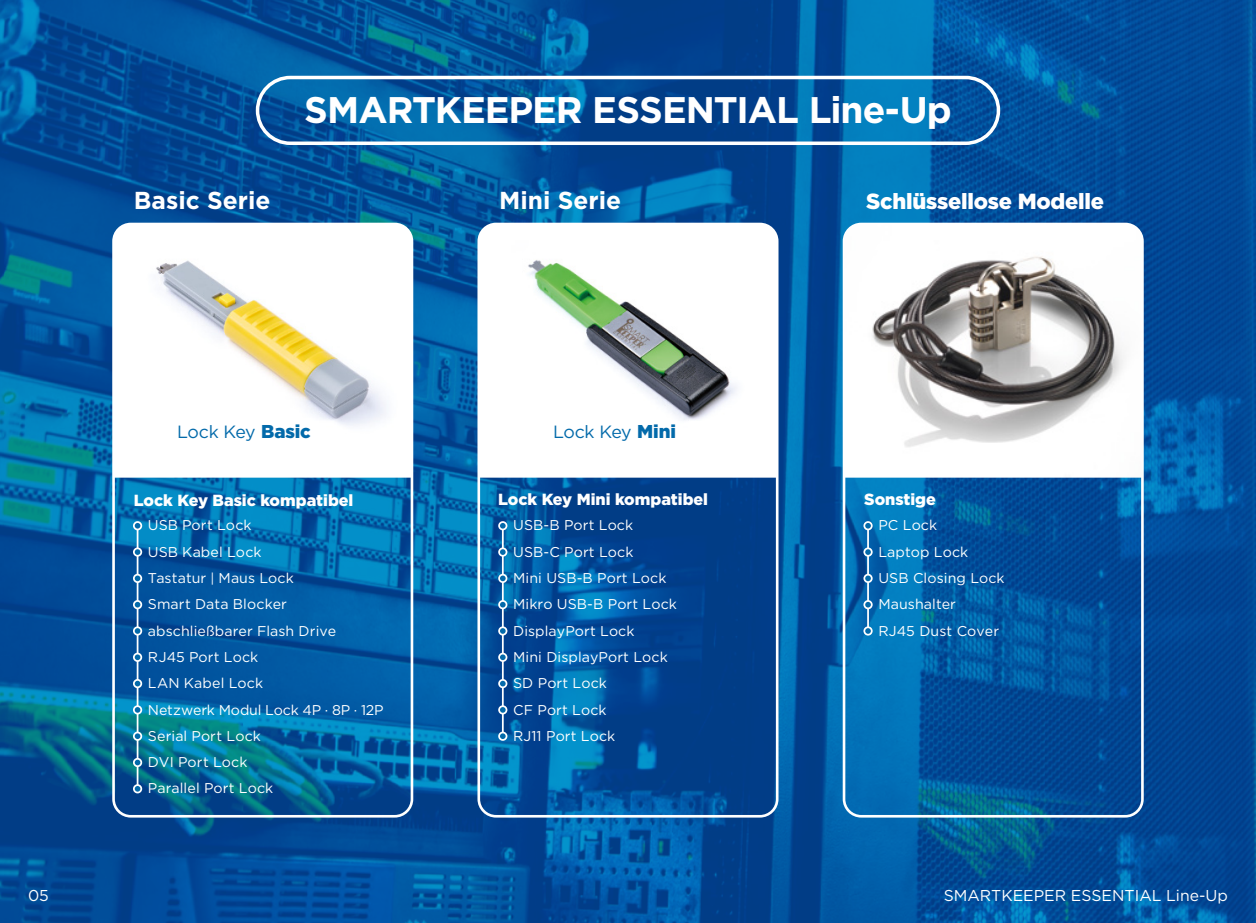
<style>
.page{position:relative;width:1256px;height:923px;background:#fff}
.page>*{position:absolute;margin:0;border:0;box-sizing:border-box;transform-origin:0 0}
.t1{font:700 36.93px "Gotham";letter-spacing:-.03em;color:#fff}
.t2{font:700 24.5px "Gotham";color:#fff}
.t3{font:900 21.88px "Gotham";letter-spacing:-.01em;color:#fff}
.t4{font:17.68px "Gotham";letter-spacing:-.03em;color:#036aaa}
.t5{font:900 16.1px "Gotham";color:#fff}
.t6{font:15.75px "Gotham";color:#fff}
.t7{font:14.17px/26.2px "Gotham";letter-spacing:.005em;color:#fff}
.s1{font-weight:900;font-size:18.55px}
.s2{font-size:13.12px}
</style>
<div class="page">
<img style="left:0;top:0;width:1255px;height:923px">
<div style="left:112px;top:223px;width:301px;height:594px;border:3px solid #fff;border-radius:17px"></div>
<img style="left:113px;top:224px;width:299px;height:253px">
<hr style="left:137px;top:527px;width:1px;height:262px;background:#fff">
<div style="left:134px;top:522px;width:7px;height:7px;background:#036aaa;border-radius:50%"></div>
<div style="left:133px;top:521px;width:9px;height:9px;border:2px solid #fff;border-radius:50%"></div>
<div style="left:134px;top:548px;width:7px;height:8px;background:#036aaa;border-radius:50%"></div>
<div style="left:133px;top:547px;width:9px;height:9px;border:2px solid #fff;border-radius:50%"></div>
<div style="left:134px;top:574px;width:7px;height:8px;background:#036aaa;border-radius:50%"></div>
<div style="left:133px;top:574px;width:9px;height:9px;border:2px solid #fff;border-radius:50%"></div>
<div style="left:134px;top:601px;width:7px;height:7px;background:#036aaa;border-radius:50%"></div>
<div style="left:133px;top:600px;width:9px;height:9px;border:2px solid #fff;border-radius:50%"></div>
<div style="left:134px;top:627px;width:7px;height:7px;background:#036aaa;border-radius:50%"></div>
<div style="left:133px;top:626px;width:9px;height:9px;border:2px solid #fff;border-radius:50%"></div>
<div style="left:134px;top:653px;width:7px;height:8px;background:#036aaa;border-radius:50%"></div>
<div style="left:133px;top:652px;width:9px;height:10px;border:2px solid #fff;border-radius:50%"></div>
<div style="left:134px;top:680px;width:7px;height:7px;background:#036aaa;border-radius:50%"></div>
<div style="left:133px;top:679px;width:9px;height:9px;border:2px solid #fff;border-radius:50%"></div>
<div style="left:134px;top:706px;width:7px;height:7px;background:#036aaa;border-radius:50%"></div>
<div style="left:133px;top:705px;width:9px;height:9px;border:2px solid #fff;border-radius:50%"></div>
<div style="left:134px;top:732px;width:7px;height:8px;background:#036aaa;border-radius:50%"></div>
<div style="left:133px;top:731px;width:9px;height:10px;border:2px solid #fff;border-radius:50%"></div>
<div style="left:134px;top:759px;width:7px;height:7px;background:#036aaa;border-radius:50%"></div>
<div style="left:133px;top:758px;width:9px;height:9px;border:2px solid #fff;border-radius:50%"></div>
<div style="left:134px;top:785px;width:7px;height:7px;background:#036aaa;border-radius:50%"></div>
<div style="left:133px;top:784px;width:9px;height:9px;border:2px solid #fff;border-radius:50%"></div>
<div style="left:477px;top:223px;width:301px;height:594px;border:3px solid #fff;border-radius:17px"></div>
<img style="left:478px;top:224px;width:299px;height:253px">
<hr style="left:502px;top:527px;width:1px;height:209px;background:#fff">
<div style="left:499px;top:522px;width:7px;height:7px;background:#036aaa;border-radius:50%"></div>
<div style="left:498px;top:521px;width:9px;height:9px;border:2px solid #fff;border-radius:50%"></div>
<div style="left:499px;top:548px;width:7px;height:8px;background:#036aaa;border-radius:50%"></div>
<div style="left:498px;top:547px;width:9px;height:9px;border:2px solid #fff;border-radius:50%"></div>
<div style="left:499px;top:574px;width:7px;height:8px;background:#036aaa;border-radius:50%"></div>
<div style="left:498px;top:574px;width:9px;height:9px;border:2px solid #fff;border-radius:50%"></div>
<div style="left:499px;top:601px;width:7px;height:7px;background:#036aaa;border-radius:50%"></div>
<div style="left:498px;top:600px;width:9px;height:9px;border:2px solid #fff;border-radius:50%"></div>
<div style="left:499px;top:627px;width:7px;height:7px;background:#036aaa;border-radius:50%"></div>
<div style="left:498px;top:626px;width:9px;height:9px;border:2px solid #fff;border-radius:50%"></div>
<div style="left:499px;top:653px;width:7px;height:8px;background:#036aaa;border-radius:50%"></div>
<div style="left:498px;top:652px;width:9px;height:10px;border:2px solid #fff;border-radius:50%"></div>
<div style="left:499px;top:680px;width:7px;height:7px;background:#036aaa;border-radius:50%"></div>
<div style="left:498px;top:679px;width:9px;height:9px;border:2px solid #fff;border-radius:50%"></div>
<div style="left:499px;top:706px;width:7px;height:7px;background:#036aaa;border-radius:50%"></div>
<div style="left:498px;top:705px;width:9px;height:9px;border:2px solid #fff;border-radius:50%"></div>
<div style="left:499px;top:732px;width:7px;height:8px;background:#036aaa;border-radius:50%"></div>
<div style="left:498px;top:731px;width:9px;height:10px;border:2px solid #fff;border-radius:50%"></div>
<div style="left:842px;top:223px;width:301px;height:594px;border:3px solid #fff;border-radius:17px"></div>
<img style="left:843px;top:224px;width:299px;height:253px">
<hr style="left:867px;top:527px;width:1px;height:104px;background:#fff">
<div style="left:864px;top:522px;width:7px;height:7px;background:#036aaa;border-radius:50%"></div>
<div style="left:863px;top:521px;width:9px;height:9px;border:2px solid #fff;border-radius:50%"></div>
<div style="left:864px;top:548px;width:7px;height:8px;background:#036aaa;border-radius:50%"></div>
<div style="left:863px;top:547px;width:9px;height:9px;border:2px solid #fff;border-radius:50%"></div>
<div style="left:864px;top:574px;width:7px;height:8px;background:#036aaa;border-radius:50%"></div>
<div style="left:863px;top:574px;width:9px;height:9px;border:2px solid #fff;border-radius:50%"></div>
<div style="left:864px;top:601px;width:7px;height:7px;background:#036aaa;border-radius:50%"></div>
<div style="left:863px;top:600px;width:9px;height:9px;border:2px solid #fff;border-radius:50%"></div>
<div style="left:864px;top:627px;width:7px;height:7px;background:#036aaa;border-radius:50%"></div>
<div style="left:863px;top:626px;width:9px;height:9px;border:2px solid #fff;border-radius:50%"></div>
<div style="left:256px;top:76px;width:743px;height:69px;border:4px solid #fff;border-radius:33px"></div>
<h1 class="t1" style="left:304px;top:89px;width:649px">SMARTKEEPER ESSENTIAL Line-Up</h1>
<h2 class="t2" style="left:134px;top:186px;width:138px">Basic Serie</h2>
<h2 class="t2" style="left:499px;top:186px;width:124px">Mini Serie</h2>
<h3 class="t3" style="left:866px;top:188px;width:239px">Schlüssellose Modelle</h3>
<p class="t4" style="left:177px;top:422px;width:135px">Lock Key <span class="s1">Basic</span></p>
<p class="t4" style="left:553px;top:422px;width:124px">Lock Key <span class="s1">Mini</span></p>
<p class="t5" style="left:134px;top:491px;width:221px">Lock Key Basic kompatibel</p>
<p class="t5" style="left:498px;top:489px;width:211px">Lock Key Mini kompatibel</p>
<p class="t5" style="left:864px;top:489px;width:73px">Sonstige</p>
<p class="t7" style="left:148px;top:512px;width:237px">USB Port Lock<br>USB Kabel Lock<br>Tastatur <span class="s2">|</span> Maus Lock<br>Smart Data Blocker abschließbarer Flash Drive<br>RJ45 Port Lock<br>LAN Kabel Lock<br>Netzwerk Modul Lock 4P · 8P · 12P<br>Serial Port Lock<br>DVI Port Lock<br>Parallel Port Lock</p>
<p class="t7" style="left:513px;top:512px;width:165px">USB-B Port Lock<br>USB-C Port Lock<br>Mini USB-B Port Lock<br>Mikro USB-B Port Lock<br>DisplayPort Lock<br>Mini DisplayPort Lock<br>SD Port Lock<br>CF Port Lock<br>RJ11 Port Lock</p>
<p class="t7" style="left:878px;top:512px;width:128px">PC Lock<br>Laptop Lock<br>USB Closing Lock<br>Maushalter<br>RJ45 Dust Cover</p>
<p class="t6" style="left:28px;top:886px;width:22px">05</p>
<p class="t6" style="left:943px;top:886px;width:285px">SMARTKEEPER ESSENTIAL Line-Up</p>
</div>
